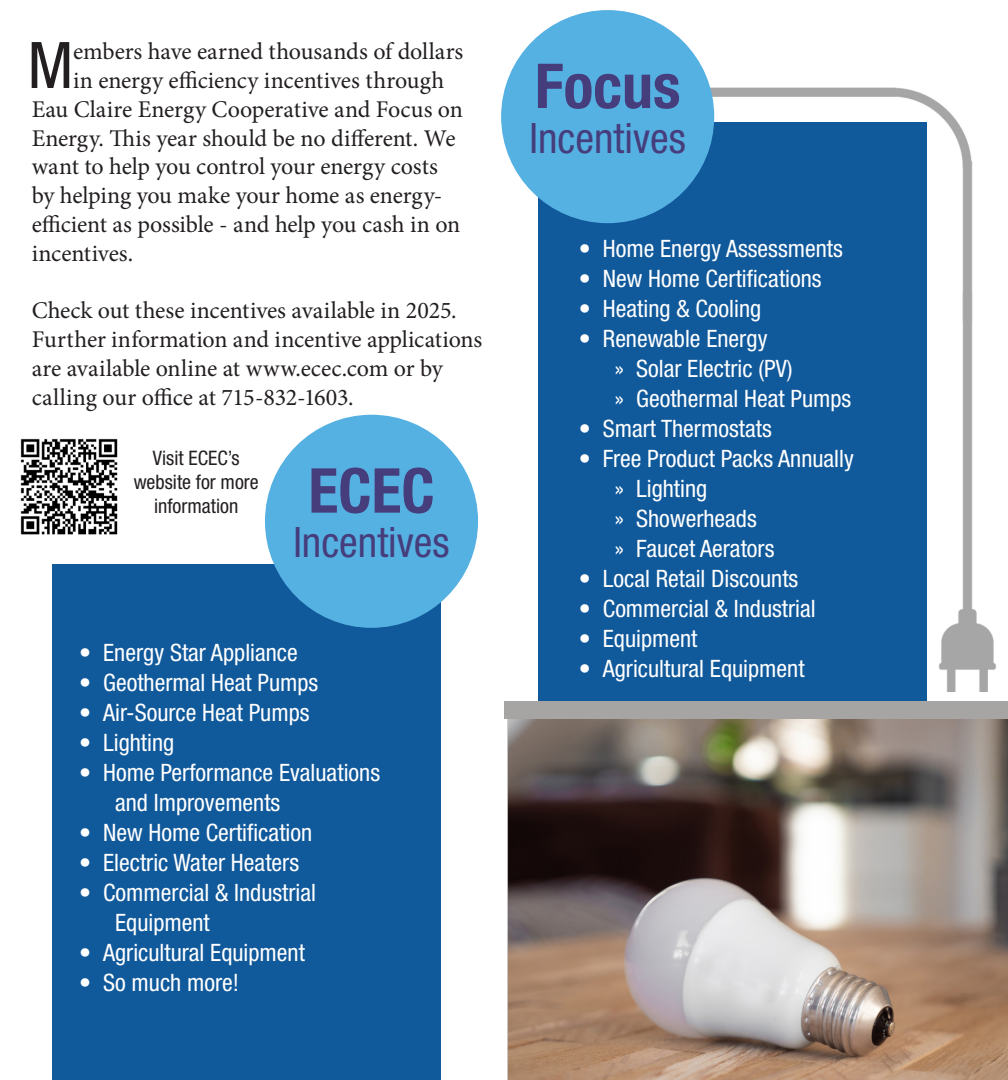
<style>
.page{position:relative;width:1008px;height:1080px;background:#fff}
.page>*{position:absolute;margin:0;border:0;box-sizing:border-box;transform-origin:0 0}
.t1{font:condensed 64.4px "Helvetica Neue LT Std";color:#231f20}
.t2{font:700 condensed 62px "Helvetica Neue LT Std";color:#463e7c}
.t3{font:condensed 42px "Helvetica Neue LT Std";color:#463e7c}
.t4{font:condensed 24px/30px "Helvetica Neue LT Std";color:#fff}
.t5{font:24px/28.8px "Minion Pro";letter-spacing:-.005em;color:#231f20}
.t6{font:condensed 20px/24px "Helvetica Neue LT Std";color:#231f20;text-align:center}
</style>
<div class="page">
<img style="left:699px;top:62px;width:297px;height:629px">
<div style="left:539px;top:122px;width:388px;height:588px;background:#10599b"></div>
<div style="left:52px;top:564px;width:389px;height:516px;background:#10599b"></div>
<img style="left:20px;top:438px;width:98px;height:97px">
<div style="left:265px;top:415px;width:213px;height:213px;background:#56b1e3;border-radius:50%"></div>
<div style="left:501px;top:10px;width:213px;height:213px;background:#56b1e3;border-radius:50%"></div>
<img style="left:507px;top:719px;width:501px;height:361px">
<div style="left:504px;top:701px;width:504px;height:18px;background:#a7a5a4"></div>
<p class="t1" style="left:28px;top:28px;width:47px">M</p>
<p class="t5" style="left:73px;top:37px;width:392px">embers have earned thousands of dollars</p>
<p class="t5" style="left:73px;top:66px;width:373px">in energy efficiency incentives through</p>
<p class="t5" style="left:32px;top:95px;width:433px">Eau Claire Energy Cooperative and Focus on</p>
<p class="t5" style="left:32px;top:124px;width:425px">Energy. This year should be no different. We</p>
<p class="t5" style="left:32px;top:152px;width:408px">want to help you control your energy costs</p>
<p class="t5" style="left:32px;top:181px;width:412px">by helping you make your home as energy-</p>
<p class="t5" style="left:32px;top:210px;width:430px">efficient as possible - and help you cash in on</p>
<p class="t5" style="left:32px;top:239px;width:103px">incentives.</p>
<p class="t5" style="left:32px;top:296px;width:452px">Check out these incentives available in 2025.<br>Further information and incentive applications are available online at www.ecec.com or by calling our office at 715-832-1603.</p>
<p class="t6" style="left:134px;top:446px;width:127px">Visit ECEC’s website for more information</p>
<p class="t2" style="left:308px;top:453px;width:128px">ECEC</p>
<p class="t3" style="left:293px;top:518px;width:158px">Incentives</p>
<p class="t4" style="left:79px;top:637px;width:220px">• Energy Star Appliance</p>
<p class="t4" style="left:79px;top:667px;width:241px">• Geothermal Heat Pumps</p>
<p class="t4" style="left:79px;top:697px;width:232px">• Air-Source Heat Pumps</p>
<p class="t4" style="left:79px;top:727px;width:97px">• Lighting</p>
<p class="t4" style="left:115px;top:757px;width:266px;text-indent:-36px">• Home Performance Evaluations and Improvements</p>
<p class="t4" style="left:79px;top:817px;width:235px">• New Home Certification</p>
<p class="t4" style="left:79px;top:847px;width:221px">• Electric Water Heaters</p>
<p class="t4" style="left:115px;top:877px;width:202px;text-indent:-36px">• Commercial &amp; Industrial<br>Equipment</p>
<p class="t4" style="left:79px;top:937px;width:227px">• Agricultural Equipment</p>
<p class="t4" style="left:79px;top:967px;width:161px">• So much more!</p>
<p class="t2" style="left:535px;top:48px;width:147px">Focus</p>
<p class="t3" style="left:530px;top:114px;width:158px">Incentives</p>
<p class="t4" style="left:579px;top:234px;width:266px">• Home Energy Assessments</p>
<p class="t4" style="left:579px;top:264px;width:244px">• New Home Certifications</p>
<p class="t4" style="left:579px;top:294px;width:184px">• Heating &amp; Cooling</p>
<p class="t4" style="left:579px;top:324px;width:190px">• Renewable Energy</p>
<p class="t4" style="left:615px;top:354px;width:179px">» Solar Electric (PV)</p>
<p class="t4" style="left:615px;top:384px;width:238px">» Geothermal Heat Pumps</p>
<p class="t4" style="left:579px;top:414px;width:195px">• Smart Thermostats</p>
<p class="t4" style="left:579px;top:444px;width:276px">• Free Product Packs Annually</p>
<p class="t4" style="left:615px;top:474px;width:94px">» Lighting</p>
<p class="t4" style="left:615px;top:504px;width:143px">» Showerheads</p>
<p class="t4" style="left:615px;top:534px;width:161px">» Faucet Aerators</p>
<p class="t4" style="left:579px;top:564px;width:221px">• Local Retail Discounts</p>
<p class="t4" style="left:579px;top:594px;width:238px">• Commercial &amp; Industrial</p>
<p class="t4" style="left:579px;top:624px;width:120px">• Equipment</p>
<p class="t4" style="left:579px;top:654px;width:227px">• Agricultural Equipment</p>
</div>
